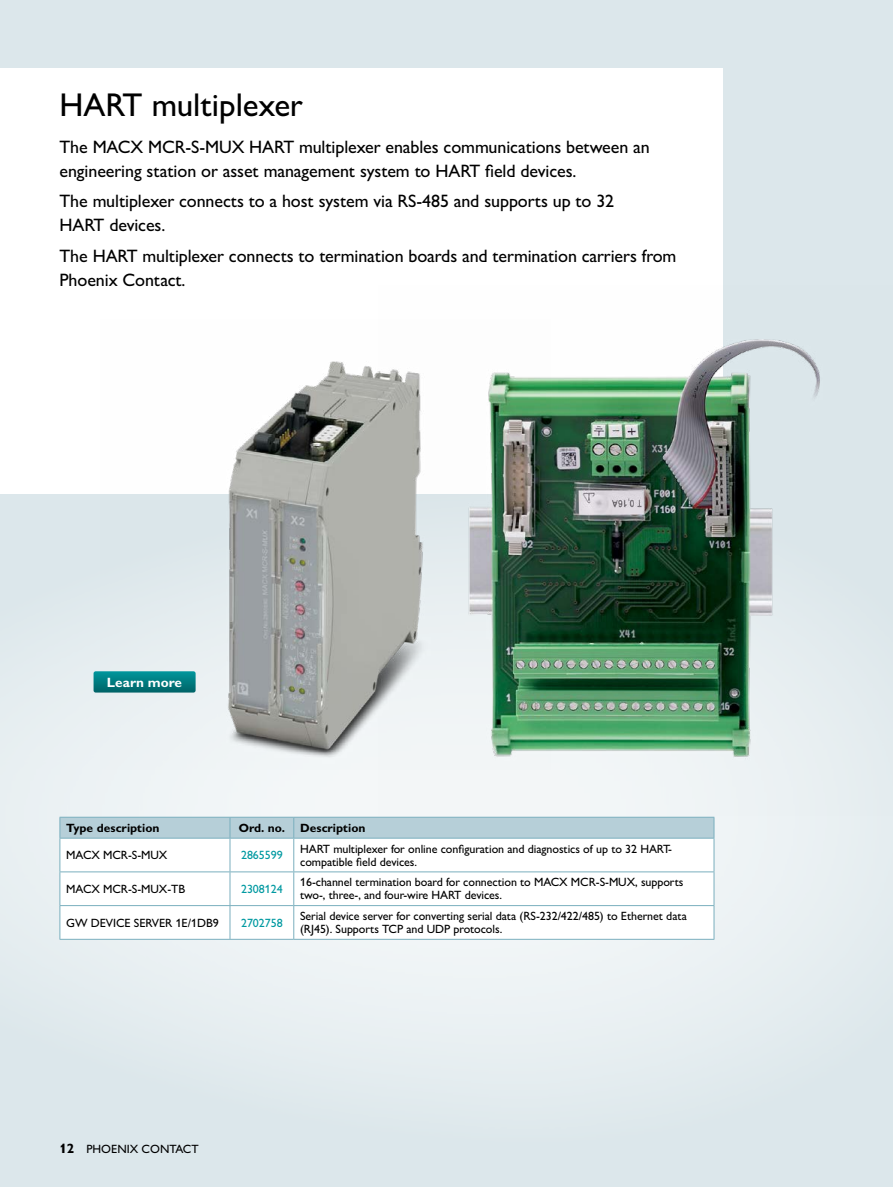
<style>
.page{position:relative;width:893px;height:1187px;background:#fff}
.page>*{position:absolute;margin:0;border:0;box-sizing:border-box;transform-origin:0 0}
.t1{font:33px "Px C Gill Alt One";color:#000}
.t2{font:18px/24px "Px C Gill Alt One";letter-spacing:-.005em;color:#000}
.t3{font:700 13.5px "Px C Gill Alt One";color:#fff}
.t4{font:12px/12.8px "Px C Gill Alt One";letter-spacing:-.005em;color:#000}
.t5{font:700 12px "Px C Gill Alt One";color:#000}
.t6{font:12px "Px C Gill Alt One";letter-spacing:-.005em;color:#0099a1}
.s1{font-weight:700;font-size:13.5px}
</style>
<div class="page">
<div style="left:0;top:0;width:893px;height:1186px;background:#dce7eb"></div>
<svg style="left:0;top:493px;width:867px;height:571px;fill:#e8eff2"></svg>
<div style="left:0;top:68px;width:723px;height:425px;background:#fff"></div>
<div style="left:61px;top:838px;width:653px;height:100px;background:#fff"></div>
<hr style="left:60px;top:816px;width:170px;height:1px;background:#7aafbe">
<hr style="left:230px;top:816px;width:64px;height:1px;background:#7aafbe">
<hr style="left:294px;top:816px;width:420px;height:1px;background:#7aafbe">
<div style="left:60px;top:817px;width:655px;height:21px;background:#b6cfd8"></div>
<hr style="left:60px;top:837px;width:170px;height:1px;background:#7aafbe">
<hr style="left:60px;top:838px;width:1px;height:33px;background:#7aafbe">
<hr style="left:230px;top:837px;width:64px;height:1px;background:#7aafbe">
<hr style="left:230px;top:838px;width:1px;height:33px;background:#7aafbe">
<hr style="left:294px;top:837px;width:420px;height:1px;background:#7aafbe">
<hr style="left:293px;top:838px;width:1px;height:33px;background:#7aafbe">
<hr style="left:714px;top:838px;width:1px;height:33px;background:#7aafbe">
<hr style="left:60px;top:871px;width:170px;height:1px;background:#7aafbe">
<hr style="left:60px;top:872px;width:1px;height:33px;background:#7aafbe">
<hr style="left:230px;top:871px;width:64px;height:1px;background:#7aafbe">
<hr style="left:230px;top:872px;width:1px;height:33px;background:#7aafbe">
<hr style="left:294px;top:871px;width:420px;height:1px;background:#7aafbe">
<hr style="left:293px;top:872px;width:1px;height:33px;background:#7aafbe">
<hr style="left:714px;top:872px;width:1px;height:33px;background:#7aafbe">
<hr style="left:60px;top:905px;width:170px;height:1px;background:#7aafbe">
<hr style="left:60px;top:905px;width:1px;height:33px;background:#7aafbe">
<hr style="left:230px;top:905px;width:64px;height:1px;background:#7aafbe">
<hr style="left:230px;top:905px;width:1px;height:33px;background:#7aafbe">
<hr style="left:294px;top:905px;width:420px;height:1px;background:#7aafbe">
<hr style="left:293px;top:905px;width:1px;height:33px;background:#7aafbe">
<hr style="left:714px;top:905px;width:1px;height:33px;background:#7aafbe">
<hr style="left:60px;top:938px;width:170px;height:1px;background:#7aafbe">
<hr style="left:230px;top:938px;width:64px;height:1px;background:#7aafbe">
<hr style="left:294px;top:938px;width:420px;height:1px;background:#7aafbe">
<img style="left:378px;top:339px;width:489px;height:476px">
<img style="left:100px;top:339px;width:450px;height:430px">
<svg style="left:94px;top:671px;width:102px;height:21px;background:#047f83"></svg>
<h1 class="t1" style="left:60px;top:85px;width:245px">HART multiplexer</h1>
<h2 class="t2" style="left:60px;top:135px;width:592px">The MACX MCR-S-MUX HART multiplexer enables communications between an engineering station or asset management system to HART field devices.</h2>
<h2 class="t2" style="left:60px;top:189px;width:556px">The multiplexer connects to a host system via RS-485 and supports up to 32<br>HART devices.</h2>
<h2 class="t2" style="left:60px;top:243px;width:618px">The HART multiplexer connects to termination boards and termination carriers from<br>Phoenix Contact.</h2>
<p class="t3" style="left:107px;top:673px;width:77px">Learn more</p>
<p class="t5" style="left:66px;top:820px;width:95px">Type description</p>
<p class="t5" style="left:239px;top:820px;width:48px">Ord. no.</p>
<p class="t5" style="left:300px;top:820px;width:67px">Description</p>
<p class="t4" style="left:66px;top:848px;width:103px">MACX MCR-S-MUX</p>
<p class="t6" style="left:241px;top:847px;width:43px">2865599</p>
<p class="t4" style="left:300px;top:842px;width:373px">HART multiplexer for online configuration and diagnostics of up to 32 HART&shy;compatible field devices.</p>
<p class="t4" style="left:66px;top:882px;width:120px">MACX MCR-S-MUX-TB</p>
<p class="t6" style="left:241px;top:881px;width:43px">2308124</p>
<p class="t4" style="left:300px;top:875px;width:385px">16-channel termination board for connection to MACX MCR-S-MUX, supports two-, three-, and four-wire HART devices.</p>
<p class="t4" style="left:66px;top:915px;width:154px">GW DEVICE SERVER 1E/1DB9</p>
<p class="t6" style="left:241px;top:915px;width:43px">2702758</p>
<p class="t4" style="left:300px;top:909px;width:388px">Serial device server for converting serial data (RS-232/422/485) to Ethernet data (RJ45). Supports TCP and UDP protocols.</p>
<p class="t4" style="left:60px;top:1142px;width:141px"><span class="s1">12</span> PHOENIX CONTACT</p>
</div>
